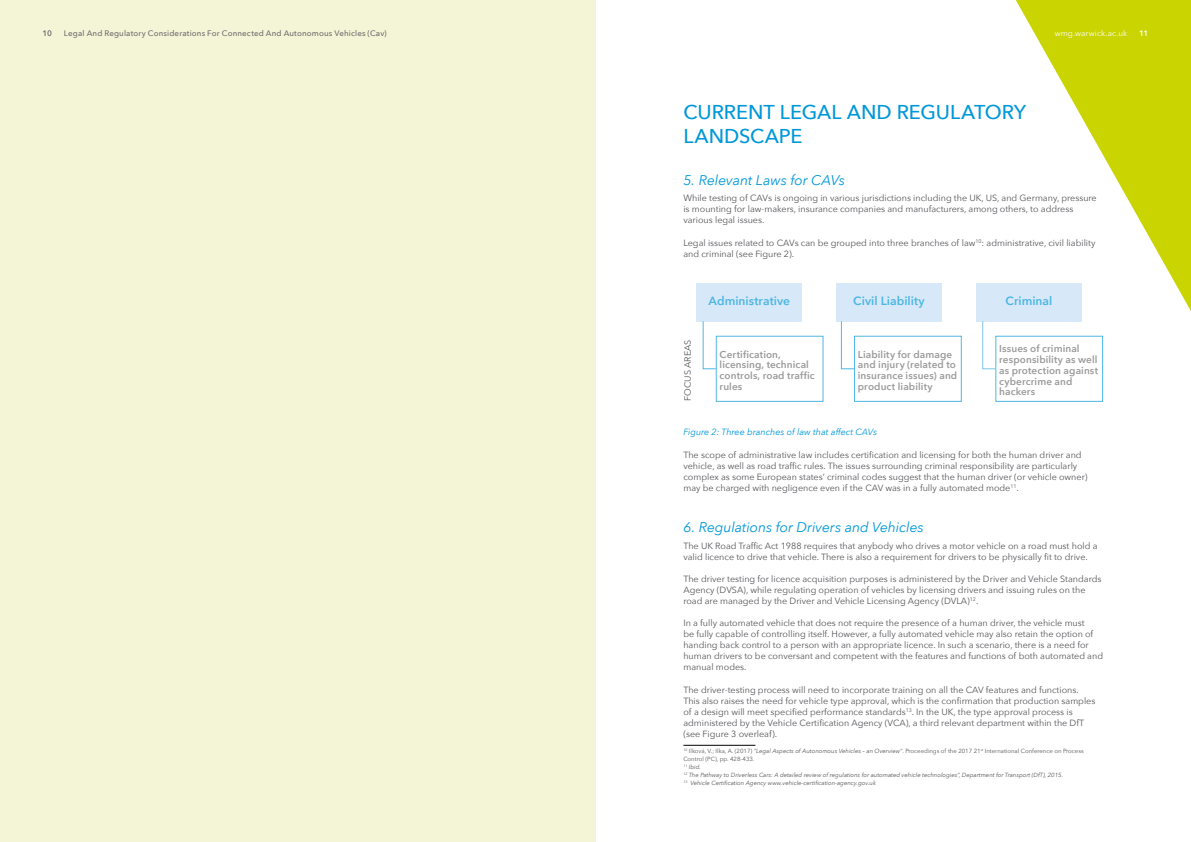
<style>
.page{position:relative;width:1191px;height:842px;background:#fff}
.page>*{position:absolute;margin:0;border:0;box-sizing:border-box;transform-origin:0 0}
.t1{font:500 20px/24px "Avenir Next";color:#0098d8}
.t2{font:italic 14px "Avenir Next";letter-spacing:-.005em;color:#0098d8}
.t3{font:600 12px "Avenir Next";color:#0098d8}
.t4{font:600 10px/10.8px "Avenir Next";letter-spacing:.01em;color:#706f6f}
.t5{font:9px/11px "Avenir Next";color:#55565a}
.t6{font:italic 9px "Avenir Next";color:#0098d8}
.t7{font:500 8px "Avenir Next";letter-spacing:.015em;color:#706f6f}
.t8{font:8px "Avenir Next";letter-spacing:.015em;color:#fff}
.t9{font:600 8px "Avenir Next";color:#706f6f}
.t10{font:600 8px "Avenir Next";color:#fff}
.t11{font:italic 6px/8px "Avenir Next";color:#55565a}
.s1{font-style:normal}
</style>
<div class="page">
<svg style="left:1016px;top:0;width:175px;height:311px;fill:#cad400"></svg>
<div style="left:0;top:0;width:595px;height:842px;background:#f4f5d7"></div>
<hr style="left:683px;top:745px;width:72px;height:1px;background:#000">
<div style="left:836px;top:283px;width:106px;height:38px;background:#d7e9f8"></div>
<div style="left:696px;top:283px;width:106px;height:38px;background:#d7e9f8"></div>
<div style="left:976px;top:283px;width:106px;height:38px;background:#d7e9f8"></div>
<svg style="left:702px;top:321px;width:14px;height:49px"></svg>
<svg style="left:840px;top:321px;width:15px;height:49px"></svg>
<svg style="left:981px;top:321px;width:15px;height:49px"></svg>
<p class="t9" style="left:43px;top:27px;width:11px">10</p>
<p class="t7" style="left:64px;top:27px;width:324px">Legal And Regulatory Considerations For Connected And Autonomous Vehicles (Cav)</p>
<p class="t8" style="left:1054px;top:27px;width:74px">wmg.warwick.ac.uk</p>
<p class="t10" style="left:1139px;top:27px;width:11px">11</p>
<h1 class="t1" style="left:683px;top:100px;width:344px">CURRENT LEGAL AND REGULATORY<br>LANDSCAPE</h1>
<h2 class="t2" style="left:683px;top:168px;width:163px">5. Relevant Laws for CAVs</h2>
<p class="t5" style="left:683px;top:192px;width:415px">While testing of CAVs is ongoing in various jurisdictions including the UK, US, and Germany, pressure is mounting for law-makers, insurance companies and manufacturers, among others, to address various legal issues.</p>
<p class="t5" style="left:683px;top:237px;width:413px">Legal issues related to CAVs can be grouped into three branches of law<sup>10</sup>: administrative, civil liability and criminal (see Figure 2).</p>
<p class="t5" style="left:681px;top:401px;width:63px;rotate:-90deg">FOCUS AREAS</p>
<h3 class="t3" style="left:708px;top:291px;width:83px">Administrative</h3>
<p class="t4" style="left:719px;top:348px;width:97px">Certification, licensing, technical controls, road traffic rules</p>
<h3 class="t3" style="left:853px;top:291px;width:73px">Civil Liability</h3>
<p class="t4" style="left:858px;top:348px;width:101px">Liability for damage and injury (related to insurance issues) and product liability</p>
<h3 class="t3" style="left:1005px;top:291px;width:48px">Criminal</h3>
<p class="t4" style="left:999px;top:343px;width:100px">Issues of criminal responsibility as well as protection against cybercrime and hackers</p>
<p class="t6" style="left:683px;top:425px;width:195px">Figure 2: Three branches of law that affect CAVs</p>
<p class="t5" style="left:683px;top:449px;width:406px">The scope of administrative law includes certification and licensing for both the human driver and vehicle, as well as road traffic rules. The issues surrounding criminal responsibility are particularly complex as some European states’ criminal codes suggest that the human driver (or vehicle owner) may be charged with negligence even if the CAV was in a fully automated mode<sup>11</sup>.</p>
<h2 class="t2" style="left:683px;top:515px;width:242px">6. Regulations for Drivers and Vehicles</h2>
<p class="t5" style="left:683px;top:540px;width:416px">The UK Road Traffic Act 1988 requires that anybody who drives a motor vehicle on a road must hold a valid licence to drive that vehicle. There is also a requirement for drivers to be physically fit to drive.</p>
<p class="t5" style="left:683px;top:573px;width:419px">The driver testing for licence acquisition purposes is administered by the Driver and Vehicle Standards<br>Agency (DVSA), while regulating operation of vehicles by licensing drivers and issuing rules on the road are managed by the Driver and Vehicle Licensing Agency (DVLA)<sup>12</sup>.</p>
<p class="t5" style="left:683px;top:617px;width:421px">In a fully automated vehicle that does not require the presence of a human driver, the vehicle must<br>be fully capable of controlling itself. However, a fully automated vehicle may also retain the option of handing back control to a person with an appropriate licence. In such a scenario, there is a need for human drivers to be conversant and competent with the features and functions of both automated and manual modes.</p>
<p class="t5" style="left:683px;top:684px;width:413px">The driver-testing process will need to incorporate training on all the CAV features and functions.<br>This also raises the need for vehicle type approval, which is the confirmation that production samples of a design will meet specified performance standards<sup>13</sup>. In the UK, the type approval process is administered by the Vehicle Certification Agency (VCA), a third relevant department within the DfT (see Figure 3 overleaf).</p>
<p class="t11" style="left:683px;top:747px;width:402px"><sup>10</sup> <span class="s1">Ilková, V.; Ilka, A. (2017)</span> “Legal Aspects of Autonomous Vehicles – an Overview”<span class="s1">. Proceedings of the 2017 21</span><sup>st</sup> <span class="s1">International Conference on Process Control (PC), pp. 428-433.<br></span><sup>11</sup> Ibid.<br><sup>12</sup> The Pathway to Driverless Cars: A detailed review of regulations for automated vehicle technologies”, Department for Transport (DfT), 2015.<br><sup>13</sup> Vehicle Certification Agency www.vehicle-certification-agency.gov.uk</p>
</div>
